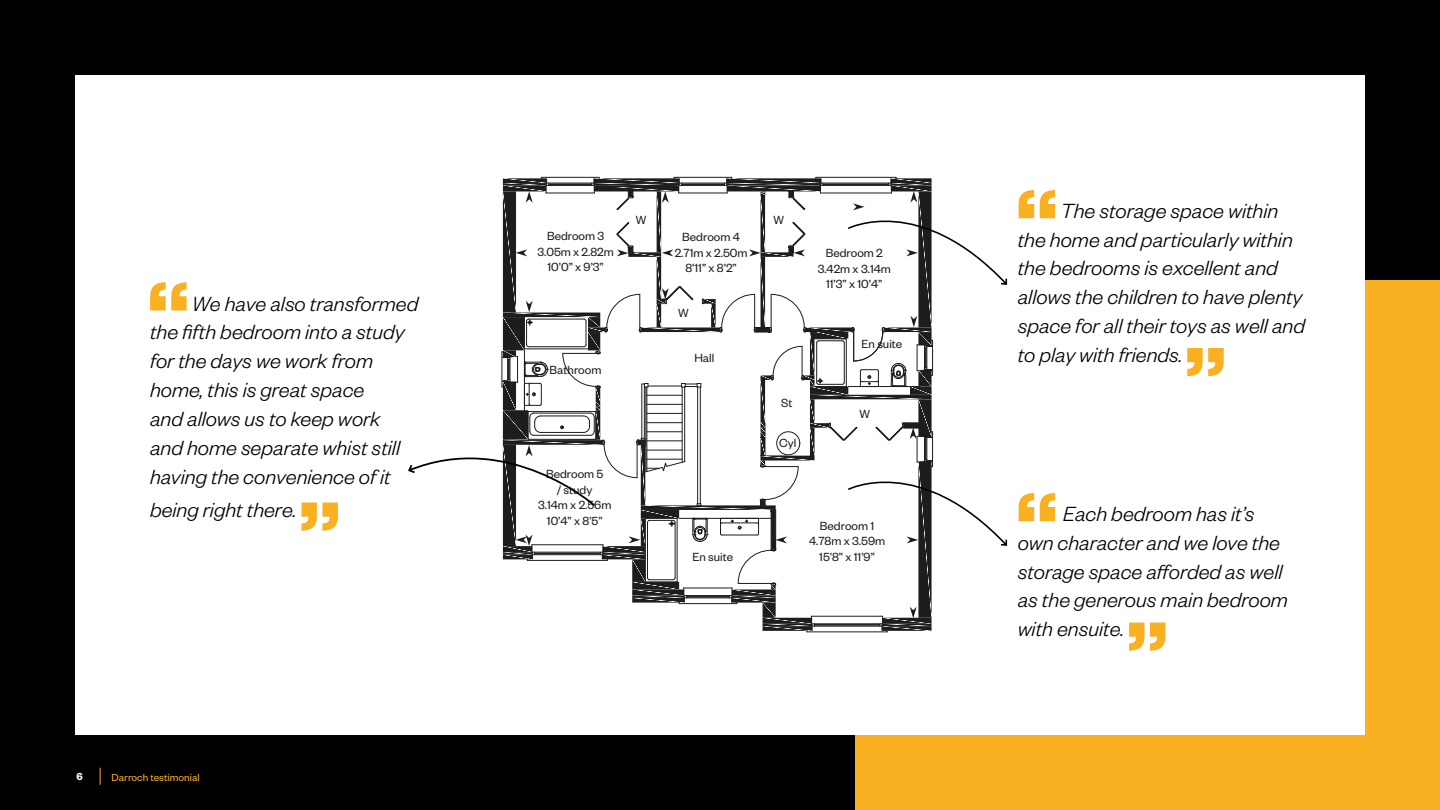
<style>
.page{position:relative;width:1440px;height:810px;background:#000}
.page>*{position:absolute;margin:0;border:0;box-sizing:border-box;transform-origin:0 0}
.t1{font:italic 300 22.5px/28.9px "Founders Grotesk";color:#000}
.t2{font:12.98px/15.5px "Founders Grotesk";color:#1d1d1b;text-align:center}
.t3{font:11.25px "Founders Grotesk";color:#f9b122}
.t4{font:600 11.25px "Founders Grotesk";color:#fff}
</style>
<div class="page">
<div style="left:855px;top:280px;width:585px;height:530px;background:#f9b122"></div>
<div style="left:75px;top:75px;width:1290px;height:660px;background:#fff"></div>
<hr style="left:807px;top:632px;width:80px;height:1px;background:#1d1d1b">
<svg style="left:150px;top:282px;width:37px;height:29px"></svg>
<svg style="left:302px;top:502px;width:36px;height:29px"></svg>
<svg style="left:1019px;top:493px;width:36px;height:28px"></svg>
<svg style="left:1129px;top:622px;width:37px;height:29px"></svg>
<svg style="left:100px;top:768px;width:1px;height:17px"></svg>
<svg style="left:408px;top:177px;width:600px;height:455px"></svg>
<svg style="left:1019px;top:190px;width:36px;height:28px"></svg>
<svg style="left:1187px;top:348px;width:37px;height:28px"></svg>
<p class="t1" style="left:1018px;top:195px;width:289px;text-indent:43px">The storage space within the home and particularly within the bedrooms is excellent and allows the children to have plenty space for all their toys as well and to play with friends.</p>
<p class="t2" style="left:636px;top:211px;width:12px">W</p>
<p class="t2" style="left:774px;top:211px;width:12px">W</p>
<p class="t2" style="left:537px;top:228px;width:78px">Bedroom 3<br>3.05m x 2.82m<br>10’0” x 9’3”</p>
<p class="t2" style="left:675px;top:229px;width:74px">Bedroom 4<br>2.71m x 2.50m<br>8’11” x 8’2”</p>
<p class="t2" style="left:818px;top:245px;width:75px">Bedroom 2<br>3.42m x 3.14m<br>11’3” x 10’4”</p>
<p class="t1" style="left:150px;top:288px;width:270px;text-indent:42px">We have also transformed the fifth bedroom into a study for the days we work from home, this is great space<br>and allows us to keep work and home separate whist still having the convenience of it</p>
<p class="t1" style="left:150px;top:494px;width:148px">being right there.</p>
<p class="t1" style="left:1018px;top:498px;width:272px;text-indent:45px">Each bedroom has it’s own character and we love the storage space afforded as well as the generous main bedroom with ensuite.</p>
<p class="t2" style="left:678px;top:304px;width:12px">W</p>
<p class="t2" style="left:862px;top:335px;width:42px">En suite</p>
<p class="t2" style="left:694px;top:350px;width:21px">Hall</p>
<p class="t2" style="left:550px;top:361px;width:53px">Bathroom</p>
<p class="t2" style="left:781px;top:394px;width:13px">St</p>
<p class="t2" style="left:779px;top:434px;width:19px">Cyl</p>
<p class="t2" style="left:859px;top:405px;width:12px">W</p>
<p class="t2" style="left:538px;top:466px;width:75px">Bedroom 5<br>/ study<br>3.14m x 2.56m<br>10’4” x 8’5”</p>
<p class="t2" style="left:172px;top:469px;width:40px">Lounge</p>
<p class="t2" style="left:160px;top:500px;width:64px">20’0” x 12’5”</p>
<p class="t2" style="left:809px;top:517px;width:78px">Bedroom 1<br>4.78m x 3.59m<br>15’8” x 11’9”</p>
<p class="t2" style="left:692px;top:549px;width:42px">En suite</p>
<p class="t4" style="left:76px;top:770px;width:8px">6</p>
<p class="t3" style="left:112px;top:770px;width:90px">Darroch testimonial</p>
</div>
